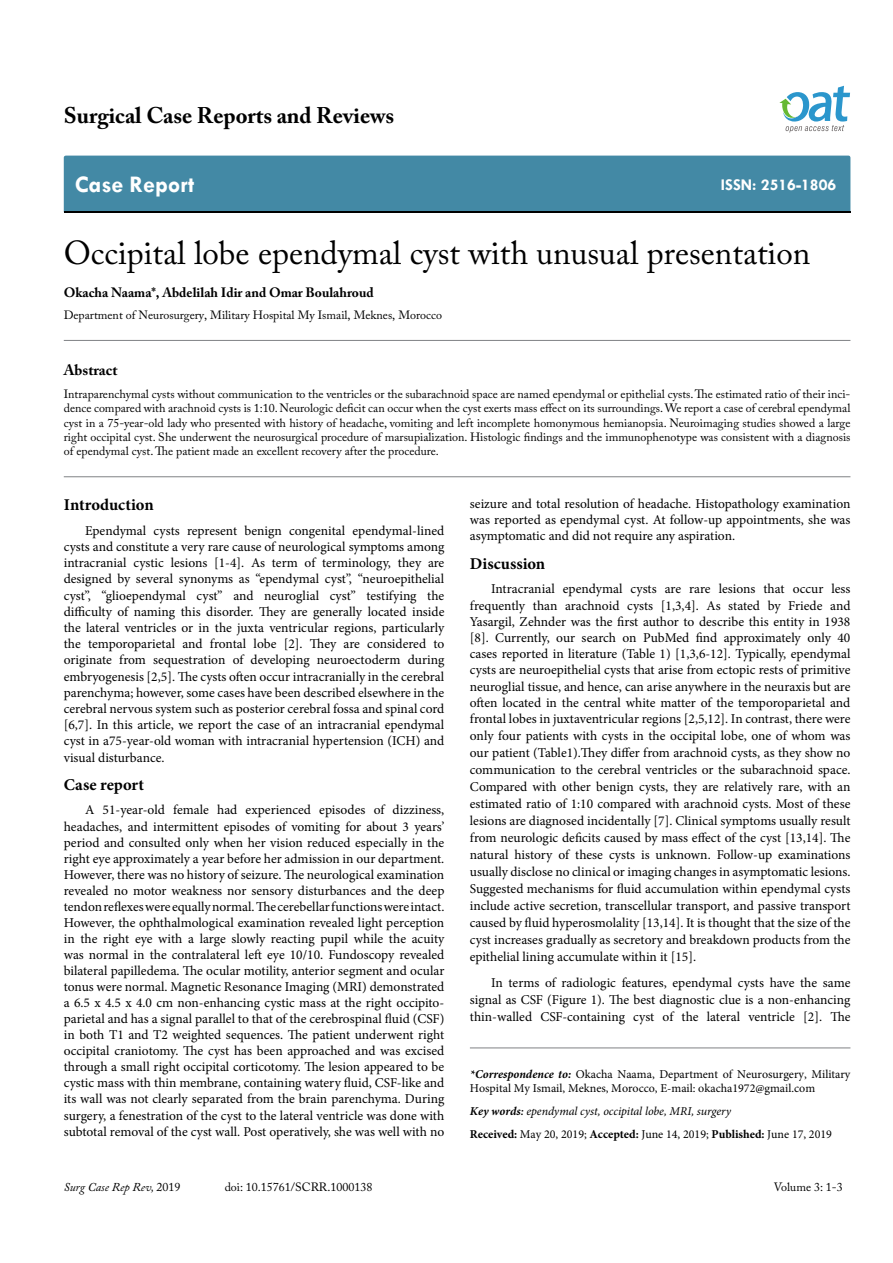
<style>
.page{position:relative;width:893px;height:1263px;background:#fff}
.page>*{position:absolute;margin:0;border:0;box-sizing:border-box;transform-origin:0 0}
.t1{font:33px "Adobe Caslon Pro";color:#000}
.t2{font:700 24px "Tw Cen";color:#fff}
.t3{font:700 22.5px "Adobe Caslon Pro";color:#000}
.t4{font:700 16.5px "Minion Pro";letter-spacing:.005em;color:#000}
.t5{font:700 16.5px "Tw Cen";color:#fff}
.t6{font:700 15px "Adobe Caslon Pro";color:#000}
.t7{font:13.5px/16.6px "Minion Pro";color:#000;text-align:justify}
.t8{font:700 13.5px "Adobe Caslon Pro";color:#000}
.t9{font:12px/14.4px "Adobe Caslon Pro";color:#000;text-align:justify}
.t10{font:12px/14.4px "Minion Pro";color:#000}
.t11{font:italic 12px/23px "Minion Pro";letter-spacing:-.005em;color:#000}
.t12{font:italic 12px "Adobe Caslon Pro";color:#000}
.s1{font-weight:700;font-style:italic}
.s2{font-weight:700}
.s3{font-weight:600}
.s4{font-weight:700;font-style:normal}
.s5{font-style:normal}
</style>
<div class="page">
<div style="left:64px;top:156px;width:786px;height:56px;background:#4389a5"></div>
<svg style="left:779px;top:86px;width:71px;height:47px"></svg>
<hr style="left:64px;top:476px;width:786px;height:1px;background:#808285">
<hr style="left:64px;top:340px;width:786px;height:1px;background:#808285">
<hr style="left:470px;top:1048px;width:380px;height:1px;background:#808285">
<h3 class="t3" style="left:64px;top:102px;width:332px">Surgical Case Reports and Reviews</h3>
<h2 class="t2" style="left:75px;top:170px;width:121px">Case Report</h2>
<p class="t5" style="left:721px;top:175px;width:117px">ISSN: 2516-1806</p>
<h1 class="t1" style="left:64px;top:233px;width:748px">Occipital lobe ependymal cyst with unusual presentation</h1>
<p class="t8" style="left:64px;top:284px;width:311px">Okacha Naama*, Abdelilah Idir and Omar Boulahroud</p>
<p class="t9" style="left:64px;top:308px;width:380px">Department of Neurosurgery, Military Hospital My Ismail, Meknes, Morocco</p>
<p class="t6" style="left:64px;top:361px;width:55px">Abstract</p>
<p class="t9" style="left:64px;top:386px;width:788px">Intraparenchymal cysts without communication to the ventricles or the subarachnoid space are named ependymal or epithelial cysts. The estimated ratio of their inci&shy;dence compared with arachnoid cysts is 1:10. Neurologic deficit can occur when the cyst exerts mass effect on its surroundings. We report a case of cerebral ependymal cyst in a 75-year-old lady who presented with history of headache, vomiting and left incomplete homonymous hemianopsia. Neuroimaging studies showed a large right occipital cyst. She underwent the neurosurgical procedure of marsupialization. Histologic findings and the immunophenotype was consistent with a diagnosis of ependymal cyst. The patient made an excellent recovery after the procedure.</p>
<p class="t4" style="left:64px;top:493px;width:91px">Introduction</p>
<p class="t7" style="left:64px;top:522px;width:382px;line-height:16.2px;text-indent:21px">Ependymal cysts represent benign congenital ependymal-lined cysts and constitute a very rare cause of neurological symptoms among intracranial cystic lesions [1-4]. As term of terminology, they are designed by several synonyms as “ependymal cyst”, “neuroepithelial cyst”, “glioependymal cyst” and neuroglial cyst” testifying the difficulty of naming this disorder. They are generally located inside the lateral ventricles or in the juxta ventricular regions, particularly the temporoparietal and frontal lobe [2]. They are considered to originate from sequestration of developing neuroectoderm during embryogenesis [2,5]. The cysts often occur intracranially in the cerebral parenchyma; however, some cases have been described elsewhere in the cerebral nervous system such as posterior cerebral fossa and spinal cord [6,7]. In this article, we report the case of an intracranial ependymal cyst in a75-year-old woman with intracranial hypertension (ICH) and visual disturbance.</p>
<p class="t4" style="left:64px;top:773px;width:82px">Case report</p>
<p class="t7" style="left:64px;top:802px;width:382px;line-height:16px;text-indent:21px">A 51-year-old female had experienced episodes of dizziness, headaches, and intermittent episodes of vomiting for about 3 years’ period and consulted only when her vision reduced especially in the right eye approximately a year before her admission in our department.<br>However, there was no history of seizure. The neurological examination revealed no motor weakness nor sensory disturbances and the deep tendon reflexes were equally normal. The cerebellar functions were intact.<br>However, the ophthalmological examination revealed light perception in the right eye with a large slowly reacting pupil while the acuity was normal in the contralateral left eye 10/10. Fundoscopy revealed bilateral papilledema. The ocular motility, anterior segment and ocular tonus were normal. Magnetic Resonance Imaging (MRI) demonstrated a 6.5 x 4.5 x 4.0 cm non-enhancing cystic mass at the right occipito&shy;parietal and has a signal parallel to that of the cerebrospinal fluid (CSF) in both T1 and T2 weighted sequences. The patient underwent right occipital craniotomy. The cyst has been approached and was excised through a small right occipital corticotomy. The lesion appeared to be cystic mass with thin membrane, containing watery fluid, CSF-like and its wall was not clearly separated from the brain parenchyma. During surgery, a fenestration of the cyst to the lateral ventricle was done with subtotal removal of the cyst wall. Post operatively, she was well with no</p>
<p class="t7" style="left:470px;top:496px;width:382px;line-height:16.2px">seizure and total resolution of headache. Histopathology examination was reported as ependymal cyst. At follow-up appointments, she was asymptomatic and did not require any aspiration.</p>
<p class="t4" style="left:470px;top:552px;width:77px">Discussion</p>
<p class="t7" style="left:470px;top:581px;width:382px;text-indent:21px">Intracranial ependymal cysts are rare lesions that occur less frequently than arachnoid cysts [1,3,4]. As stated by Friede and Yasargil, Zehnder was the first author to describe this entity in 1938 [8]. Currently, our search on PubMed find approximately only 40 cases reported in literature (Table 1) [1,3,6-12]. Typically, ependymal cysts are neuroepithelial cysts that arise from ectopic rests of primitive neuroglial tissue, and hence, can arise anywhere in the neuraxis but are often located in the central white matter of the temporoparietal and frontal lobes in juxtaventricular regions [2,5,12]. In contrast, there were only four patients with cysts in the occipital lobe, one of whom was our patient (Table1).They differ from arachnoid cysts, as they show no communication to the cerebral ventricles or the subarachnoid space.<br>Compared with other benign cysts, they are relatively rare, with an estimated ratio of 1:10 compared with arachnoid cysts. Most of these lesions are diagnosed incidentally [7]. Clinical symptoms usually result from neurologic deficits caused by mass effect of the cyst [13,14]. The natural history of these cysts is unknown. Follow-up examinations usually disclose no clinical or imaging changes in asymptomatic lesions.<br>Suggested mechanisms for fluid accumulation within ependymal cysts include active secretion, transcellular transport, and passive transport caused by fluid hyperosmolality [13,14]. It is thought that the size of the cyst increases gradually as secretory and breakdown products from the epithelial lining accumulate within it [15].</p>
<p class="t7" style="left:470px;top:974px;width:382px;text-indent:21px">In terms of radiologic features, ependymal cysts have the same signal as CSF (Figure 1). The best diagnostic clue is a non-enhancing thin-walled CSF-containing cyst of the lateral ventricle [2]. The</p>
<p class="t10" style="left:470px;top:1067px;width:382px"><span class="s1">*Correspondence to:</span> Okacha Naama, Department of Neurosurgery, Military<br>Hospital My Ismail, Meknes, Morocco, E-mail: okacha1972@gmail.com</p>
<p class="t11" style="left:470px;top:1100px;width:364px"><span class="s2">Key words</span><span class="s3">:</span> ependymal cyst, occipital lobe, MRI, surgery<br><span class="s4">Received:</span> <span class="s5">May 20, 2019;</span> <span class="s4">Accepted:</span> <span class="s5">June 14, 2019;</span> <span class="s4">Published:</span> <span class="s5">June 17, 2019</span></p>
<p class="t12" style="left:64px;top:1180px;width:118px">Surg Case Rep Rev, <span class="s5">2019</span></p>
<p class="t9" style="left:225px;top:1180px;width:149px">doi: 10.15761/SCRR.1000138</p>
<p class="t9" style="left:774px;top:1180px;width:71px">Volume 3: 1-3</p>
</div>
